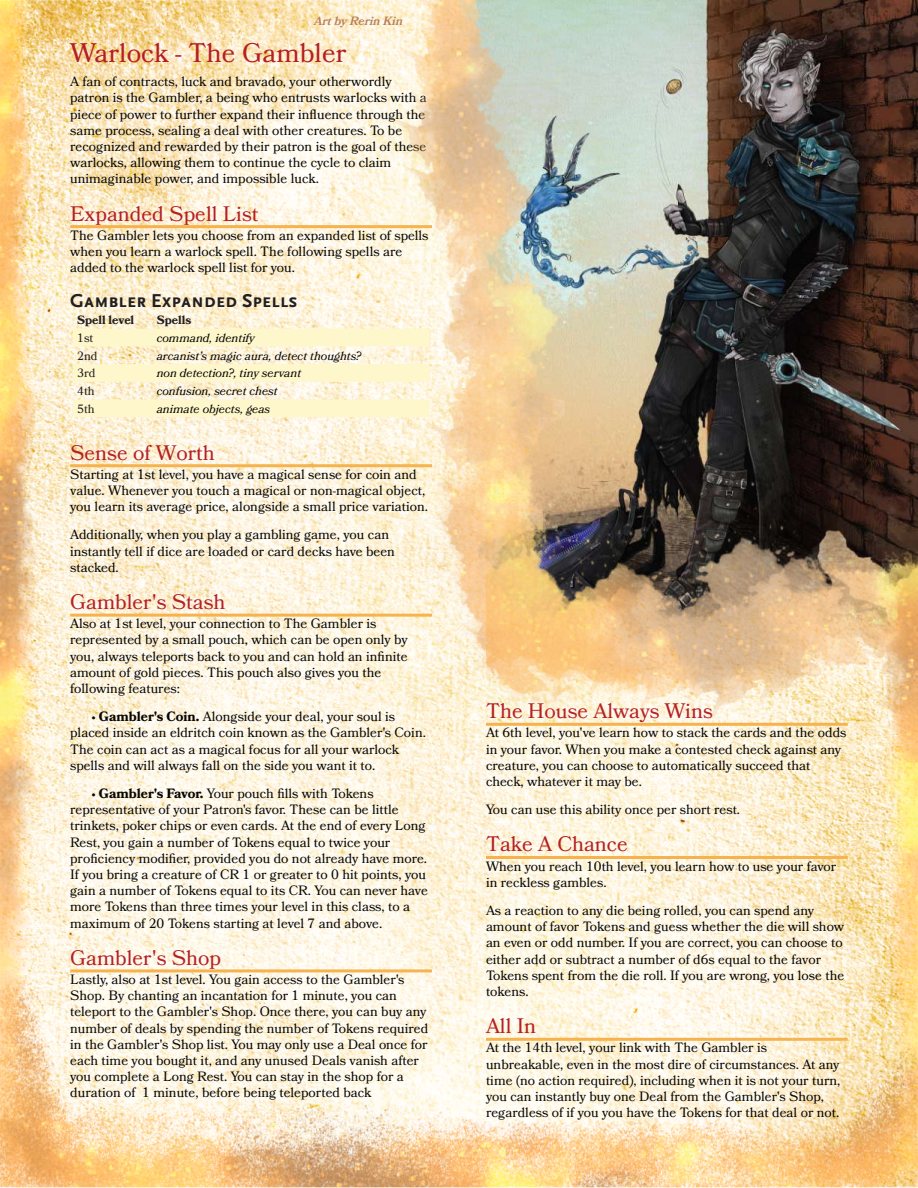
<style>
.page{position:relative;width:918px;height:1188px;background:#fff}
.page>*{position:absolute;margin:0;border:0;box-sizing:border-box;transform-origin:0 0}
.t1{font:26.85px "Bookmania";color:#b51f23}
.t2{font:21px "Bookmania";color:#b52024}
.t3{font:700 19.5px "Scala Sans Caps";color:#231f20}
.t4{font:13.5px/16.2px "Bookmania";color:#080704}
.t5{font:italic 12px "Bookmania";color:#080704}
.t6{font:700 12px "Bookmania";color:#231f20}
.t7{font:12px "Bookmania";color:#231f20}
.t8{font:italic 600 12px "Bookmania";color:#b77f5b}
.s1{font-weight:700}
</style>
<div class="page">
<img style="left:0;top:0;width:918px;height:1188px">
<hr style="left:377px;top:225px;width:55px;height:3px;background:#f5b44f">
<hr style="left:70px;top:225px;width:307px;height:3px;background:#f6b34d">
<hr style="left:377px;top:464px;width:55px;height:3px;background:#f5b44f">
<hr style="left:70px;top:464px;width:307px;height:3px;background:#f6b34d">
<hr style="left:377px;top:614px;width:55px;height:3px;background:#f5b44f">
<hr style="left:70px;top:614px;width:307px;height:3px;background:#f6b34d">
<hr style="left:377px;top:969px;width:55px;height:3px;background:#f5b44f">
<hr style="left:70px;top:969px;width:307px;height:3px;background:#f6b34d">
<hr style="left:793px;top:723px;width:55px;height:3px;background:#f5b44f">
<hr style="left:486px;top:723px;width:307px;height:3px;background:#f6b34d">
<hr style="left:793px;top:856px;width:55px;height:3px;background:#f5b44f">
<hr style="left:486px;top:856px;width:307px;height:3px;background:#f6b34d">
<hr style="left:793px;top:1038px;width:55px;height:3px;background:#f5b44f">
<hr style="left:486px;top:1038px;width:307px;height:3px;background:#f6b34d">
<img style="left:395px;top:0;width:272px;height:817px">
<img style="left:486px;top:650px;width:432px;height:70px">
<img style="left:459px;top:0;width:459px;height:650px">
<svg style="left:73px;top:329px;width:356px;height:88px;background:#fdf4d1"></svg>
<p class="t8" style="left:314px;top:16px;width:90px">Art by Rerin Kin</p>
<h1 class="t1" style="left:70px;top:42px;width:278px">Warlock - The Gambler</h1>
<p class="t4" style="left:70px;top:75px;width:358px">A fan of contracts, luck and bravado, your otherwordly patron is the Gambler, a being who entrusts warlocks with a piece of power to further expand their influence through the same process, sealing a deal with other creatures. To be recognized and rewarded by their patron is the goal of these warlocks, allowing them to continue the cycle to claim unimaginable power, and impossible luck.</p>
<h2 class="t2" style="left:70px;top:205px;width:190px">Expanded Spell List</h2>
<p class="t4" style="left:70px;top:228px;width:360px">The Gambler lets you choose from an expanded list of spells when you learn a warlock spell. The following spells are added to the warlock spell list for you.</p>
<h3 class="t3" style="left:70px;top:289px;width:229px">Gambler Expanded Spells</h3>
<p class="t6" style="left:77px;top:315px;width:59px">Spell level</p>
<p class="t6" style="left:157px;top:315px;width:36px">Spells</p>
<p class="t7" style="left:77px;top:333px;width:18px">1st</p>
<p class="t5" style="left:157px;top:333px;width:100px">command, identify</p>
<p class="t7" style="left:77px;top:351px;width:22px">2nd</p>
<p class="t5" style="left:157px;top:351px;width:206px">arcanist’s magic aura, detect thoughts?</p>
<p class="t7" style="left:77px;top:368px;width:20px">3rd</p>
<p class="t5" style="left:157px;top:368px;width:146px">non detection?, tiny servant</p>
<p class="t7" style="left:77px;top:386px;width:19px">4th</p>
<p class="t5" style="left:157px;top:386px;width:122px">confusion, secret chest</p>
<p class="t7" style="left:77px;top:404px;width:19px">5th</p>
<p class="t5" style="left:157px;top:404px;width:115px">animate objects, geas</p>
<h2 class="t2" style="left:70px;top:444px;width:146px">Sense of Worth</h2>
<p class="t4" style="left:70px;top:467px;width:359px">Starting at 1st level, you have a magical sense for coin and value. Whenever you touch a magical or non-magical object, you learn its average price, alongside a small price variation.</p>
<p class="t4" style="left:70px;top:528px;width:326px">Additionally, when you play a gambling game, you can instantly tell if dice are loaded or card decks have been stacked.</p>
<h2 class="t2" style="left:70px;top:593px;width:157px">Gambler's Stash</h2>
<p class="t4" style="left:70px;top:617px;width:339px">Also at 1st level, your connection to The Gambler is represented by a small pouch, which can be open only by you, always teleports back to you and can hold an infinite amount of gold pieces. This pouch also gives you the following features:</p>
<p class="t4" style="left:70px;top:710px;width:357px;text-indent:22px">• <span class="s1">Gambler's Coin.</span> Alongside your deal, your soul is placed inside an eldritch coin known as the Gambler's Coin.<br>The coin can act as a magical focus for all your warlock spells and will always fall on the side you want it to.</p>
<p class="t4" style="left:70px;top:787px;width:359px;text-indent:22px">• <span class="s1">Gambler's Favor.</span> Your pouch fills with Tokens representative of your Patron's favor. These can be little trinkets, poker chips or even cards. At the end of every Long Rest, you gain a number of Tokens equal to twice your proficiency modifier, provided you do not already have more.<br>If you bring a creature of CR 1 or greater to 0 hit points, you gain a number of Tokens equal to its CR. You can never have more Tokens than three times your level in this class, to a maximum of 20 Tokens starting at level 7 and above.</p>
<h2 class="t2" style="left:70px;top:949px;width:152px">Gambler's Shop</h2>
<p class="t4" style="left:70px;top:973px;width:360px">Lastly, also at 1st level. You gain access to the Gambler's Shop. By chanting an incantation for 1 minute, you can teleport to the Gambler's Shop. Once there, you can buy any number of deals by spending the number of Tokens required in the Gambler's Shop list. You may only use a Deal once for each time you bought it, and any unused Deals vanish after you complete a Long Rest. You can stay in the shop for a duration of 1 minute, before being teleported back</p>
<h2 class="t2" style="left:486px;top:702px;width:228px">The House Always Wins</h2>
<p class="t4" style="left:486px;top:726px;width:362px">At 6th level, you've learn how to stack the cards and the odds in your favor. When you make a contested check against any creature, you can choose to automatically succeed that check, whatever it may be.</p>
<p class="t4" style="left:486px;top:803px;width:256px">You can use this ability once per short rest.</p>
<h2 class="t2" style="left:486px;top:836px;width:143px">Take A Chance</h2>
<p class="t4" style="left:486px;top:859px;width:352px">When you reach 10th level, you learn how to use your favor in reckless gambles.</p>
<p class="t4" style="left:486px;top:904px;width:360px">As a reaction to any die being rolled, you can spend any amount of favor Tokens and guess whether the die will show an even or odd number. If you are correct, you can choose to either add or subtract a number of d6s equal to the favor Tokens spent from the die roll. If you are wrong, you lose the tokens.</p>
<h2 class="t2" style="left:486px;top:1017px;width:52px">All In</h2>
<p class="t4" style="left:486px;top:1041px;width:356px">At the 14th level, your link with The Gambler is unbreakable, even in the most dire of circumstances. At any time (no action required), including when it is not your turn, you can instantly buy one Deal from the Gambler's Shop, regardless of if you you have the Tokens for that deal or not.</p>
</div>
